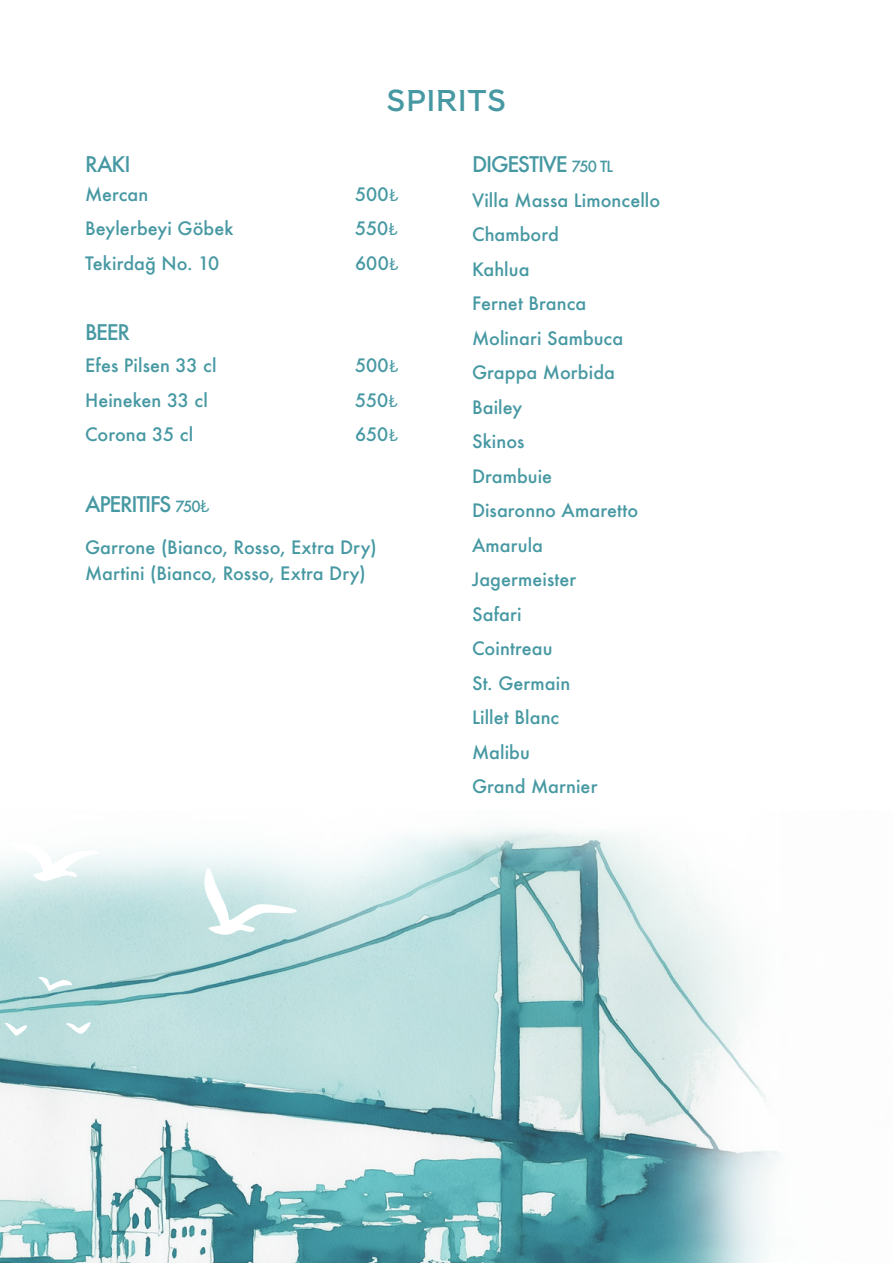
<style>
.page{position:relative;width:893px;height:1263px;background:#fff}
.page>*{position:absolute;margin:0;border:0;box-sizing:border-box;transform-origin:0 0}
.t1{font:30px "Mandarin Oriental Font Regular";letter-spacing:-.005em;color:#4698a2}
.t2{font:500 21px "Futura";letter-spacing:-.06em;color:#4698a2}
.t3{font:500 18px/34.5px "Futura";letter-spacing:.005em;color:#4698a2}
.s1{font-family:"Futura PT";font-weight:400}
.s2{font-size:15px}
.s3{font-family:"Futura PT";font-weight:400;font-size:18px}
</style>
<div class="page">
<img style="left:0;top:829px;width:781px;height:434px">
<svg style="left:200px;top:859px;width:99px;height:77px"></svg>
<svg style="left:11px;top:842px;width:88px;height:46px"></svg>
<svg style="left:38px;top:976px;width:34px;height:15px"></svg>
<svg style="left:66px;top:1022px;width:26px;height:12px"></svg>
<svg style="left:5px;top:1021px;width:24px;height:15px"></svg>
<h1 class="t1" style="left:386px;top:83px;width:122px">SPIRITS</h1>
<p class="t2" style="left:85px;top:149px;width:47px">RAKI</p>
<p class="t3" style="left:85px;top:176px;width:65px">Mercan</p>
<p class="t3" style="left:355px;top:176px;width:44px">500<span class="s1">₺</span></p>
<p class="t3" style="left:85px;top:211px;width:150px">Beylerbeyi Göbek</p>
<p class="t3" style="left:355px;top:211px;width:44px">550<span class="s1">₺</span></p>
<p class="t3" style="left:85px;top:245px;width:136px">Tekirdağ No. 10</p>
<p class="t3" style="left:355px;top:245px;width:45px">600<span class="s1">₺</span></p>
<p class="t2" style="left:85px;top:318px;width:47px">BEER</p>
<p class="t3" style="left:85px;top:348px;width:133px">Efes Pilsen 33 cl</p>
<p class="t3" style="left:355px;top:348px;width:44px">500<span class="s1">₺</span></p>
<p class="t3" style="left:85px;top:383px;width:124px">Heineken 33 cl</p>
<p class="t3" style="left:355px;top:383px;width:44px">550<span class="s1">₺</span></p>
<p class="t3" style="left:85px;top:417px;width:110px">Corona 35 cl</p>
<p class="t3" style="left:355px;top:417px;width:44px">650<span class="s1">₺</span></p>
<p class="t2" style="left:85px;top:490px;width:126px">APERITIFS <span class="s2">750</span><span class="s3">₺</span></p>
<p class="t3" style="left:85px;top:534px;width:293px;line-height:26px">Garrone (Bianco, Rosso, Extra Dry)<br>Martini (Bianco, Rosso, Extra Dry)</p>
<p class="t2" style="left:472px;top:149px;width:143px">DIGESTIVE <span class="s2">750 TL</span></p>
<p class="t3" style="left:472px;top:182px;width:190px">Villa Massa Limoncello<br>Chambord<br>Kahlua<br>Fernet Branca<br>Molinari Sambuca<br>Grappa Morbida<br>Bailey<br>Skinos<br>Drambuie<br>Disaronno Amaretto<br>Amarula<br>Jagermeister<br>Safari<br>Cointreau<br>St. Germain<br>Lillet Blanc<br>Malibu<br>Grand Marnier</p>
</div>
